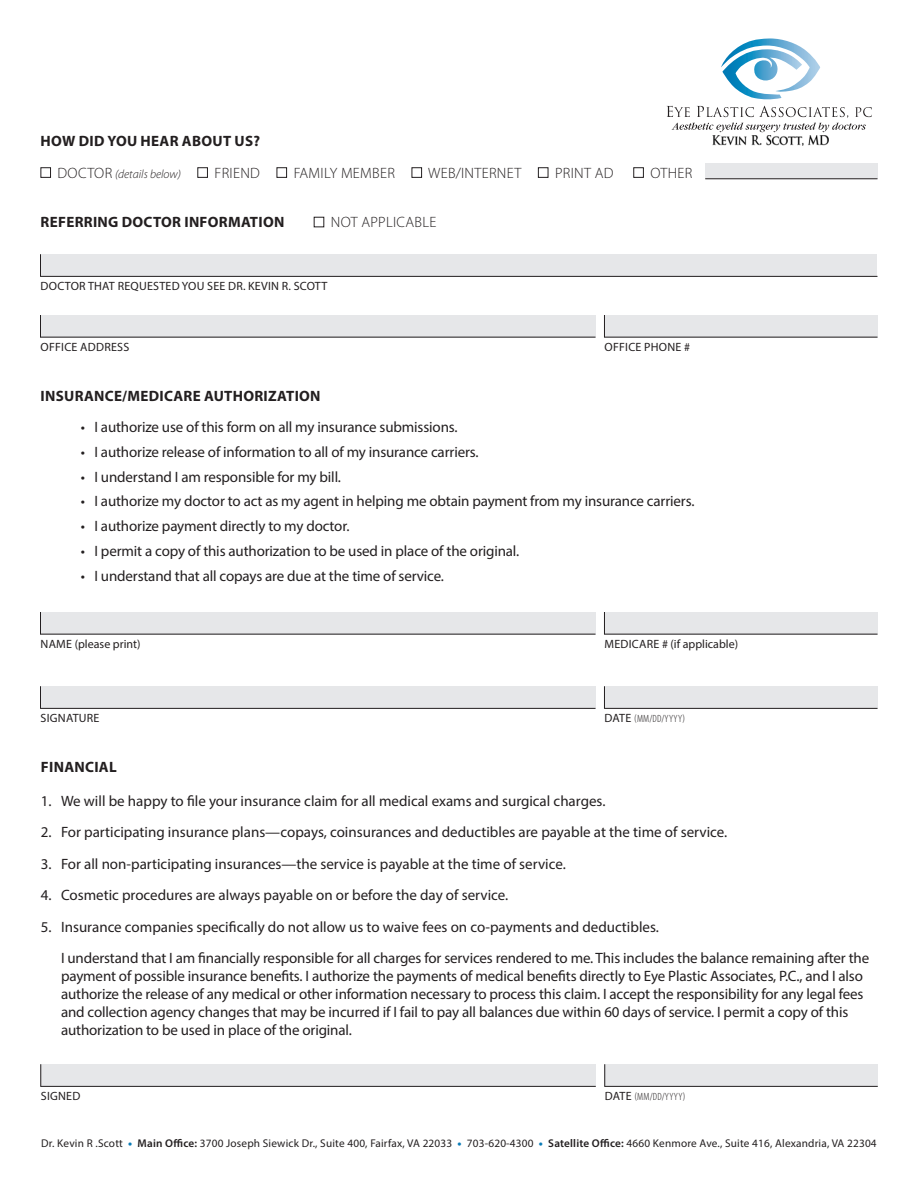
<style>
.page{position:relative;width:918px;height:1188px;background:#fff}
.page>*{position:absolute;margin:0;border:0;box-sizing:border-box;transform-origin:0 0}
.t1{font:15px/18px "Myriad Pro";letter-spacing:-.01em;color:#231f20}
.t2{font:700 15px "Myriad Pro";letter-spacing:.02em;color:#231f20}
.t3{font:300 15px "Myriad Pro";letter-spacing:.02em;color:#231f20}
.t4{font:12px "Myriad Pro";letter-spacing:.02em;color:#231f20}
.t5{font:12px "Myriad Pro";color:#231f20}
.t6{font:italic 300 12px "Myriad Pro";color:#231f20}
.t7{font:11.25px "Myriad Pro";letter-spacing:.015em;color:#231f20}
.t8{font:300 condensed 10.5px "Myriad Pro";letter-spacing:.04em;color:#231f20}
.s1{font-style:normal;font-size:15px}
.s2{font-weight:400;font-stretch:normal;font-size:12px}
.s3{font-weight:900;color:#0a7bb7}
.s4{font-weight:600}
</style>
<div class="page">
<div style="left:40px;top:612px;width:556px;height:22px;background:#e6e7e9"></div>
<svg style="left:40px;top:612px;width:1px;height:22px"></svg>
<hr style="left:40px;top:634px;width:556px;height:1px;background:#231f20">
<div style="left:40px;top:686px;width:556px;height:23px;background:#e6e7e9"></div>
<svg style="left:40px;top:686px;width:1px;height:22px"></svg>
<hr style="left:40px;top:708px;width:556px;height:1px;background:#231f20">
<div style="left:604px;top:686px;width:274px;height:23px;background:#e6e7e9"></div>
<svg style="left:604px;top:686px;width:1px;height:22px"></svg>
<hr style="left:604px;top:708px;width:274px;height:1px;background:#231f20">
<div style="left:604px;top:612px;width:274px;height:22px;background:#e6e7e9"></div>
<svg style="left:604px;top:612px;width:1px;height:22px"></svg>
<hr style="left:604px;top:634px;width:274px;height:1px;background:#231f20">
<div style="left:40px;top:254px;width:838px;height:23px;background:#e6e7e9"></div>
<svg style="left:40px;top:254px;width:1px;height:22px"></svg>
<hr style="left:40px;top:276px;width:838px;height:1px;background:#231f20">
<div style="left:40px;top:315px;width:556px;height:23px;background:#e6e7e9"></div>
<svg style="left:40px;top:315px;width:1px;height:22px"></svg>
<hr style="left:40px;top:337px;width:556px;height:1px;background:#231f20">
<div style="left:604px;top:315px;width:274px;height:23px;background:#e6e7e9"></div>
<svg style="left:604px;top:315px;width:1px;height:22px"></svg>
<hr style="left:604px;top:337px;width:274px;height:1px;background:#231f20">
<div style="left:40px;top:167px;width:11px;height:11px;border:1px solid #231f20"></div>
<div style="left:197px;top:167px;width:11px;height:11px;border:1px solid #231f20"></div>
<div style="left:277px;top:167px;width:10px;height:11px;border:1px solid #231f20"></div>
<div style="left:412px;top:167px;width:10px;height:11px;border:1px solid #231f20"></div>
<div style="left:538px;top:167px;width:10px;height:11px;border:1px solid #231f20"></div>
<div style="left:633px;top:167px;width:11px;height:11px;border:1px solid #231f20"></div>
<div style="left:705px;top:163px;width:173px;height:16px;background:#e6e7e9"></div>
<hr style="left:705px;top:178px;width:173px;height:1px;background:#231f20">
<div style="left:41px;top:1064px;width:555px;height:23px;background:#e6e7e9"></div>
<svg style="left:40px;top:1064px;width:1px;height:23px"></svg>
<hr style="left:41px;top:1086px;width:555px;height:1px;background:#231f20">
<div style="left:605px;top:1064px;width:273px;height:23px;background:#e6e7e9"></div>
<svg style="left:604px;top:1064px;width:1px;height:23px"></svg>
<hr style="left:605px;top:1086px;width:273px;height:1px;background:#231f20">
<svg style="left:721px;top:38px;width:99px;height:62px"></svg>
<svg style="left:667px;top:106px;width:205px;height:26px"></svg>
<img style="left:712px;top:136px;width:116px;height:9px">
<p class="t2" style="left:41px;top:131px;width:221px">HOW DID YOU HEAR ABOUT US?</p>
<p class="t6" style="left:58px;top:167px;width:125px"><span class="s1">DOCTOR</span> (details below)</p>
<p class="t3" style="left:215px;top:164px;width:47px">FRIEND</p>
<p class="t3" style="left:294px;top:164px;width:103px">FAMILY MEMBER</p>
<p class="t3" style="left:428px;top:164px;width:95px">WEB/INTERNET</p>
<p class="t3" style="left:555px;top:164px;width:60px">PRINT AD</p>
<p class="t3" style="left:650px;top:164px;width:43px">OTHER</p>
<p class="t2" style="left:41px;top:212px;width:245px">REFERRING DOCTOR INFORMATION</p>
<p class="t3" style="left:331px;top:213px;width:107px">NOT APPLICABLE</p>
<p class="t4" style="left:41px;top:279px;width:288px">DOCTOR THAT REQUESTED YOU SEE DR. KEVIN R. SCOTT</p>
<p class="t4" style="left:41px;top:340px;width:90px">OFFICE ADDRESS</p>
<p class="t4" style="left:605px;top:340px;width:87px">OFFICE PHONE #</p>
<p class="t2" style="left:41px;top:386px;width:282px">INSURANCE/MEDICARE AUTHORIZATION</p>
<p class="t1" style="left:81px;top:418px;width:378px">• I authorize use of this form on all my insurance submissions.</p>
<p class="t1" style="left:81px;top:442px;width:399px">• I authorize release of information to all of my insurance carriers.</p>
<p class="t1" style="left:81px;top:467px;width:262px">• I understand I am responsible for my bill.</p>
<p class="t1" style="left:81px;top:492px;width:615px">• I authorize my doctor to act as my agent in helping me obtain payment from my insurance carriers.</p>
<p class="t1" style="left:81px;top:517px;width:270px">• I authorize payment directly to my doctor.</p>
<p class="t1" style="left:81px;top:541px;width:440px">• I permit a copy of this authorization to be used in place of the original.</p>
<p class="t1" style="left:81px;top:566px;width:365px">• I understand that all copays are due at the time of service.</p>
<p class="t5" style="left:41px;top:637px;width:101px">NAME (please print)</p>
<p class="t5" style="left:605px;top:637px;width:135px">MEDICARE # (if applicable)</p>
<p class="t4" style="left:41px;top:711px;width:60px">SIGNATURE</p>
<p class="t8" style="left:605px;top:713px;width:82px"><span class="s2">DATE</span> (MM/DD/YYYY)</p>
<p class="t2" style="left:41px;top:757px;width:77px">FINANCIAL</p>
<p class="t1" style="left:41px;top:791px;width:566px">1. We will be happy to file your insurance claim for all medical exams and surgical charges.</p>
<p class="t1" style="left:41px;top:823px;width:688px">2. For participating insurance plans—copays, coinsurances and deductibles are payable at the time of service.</p>
<p class="t1" style="left:41px;top:854px;width:527px">3. For all non-participating insurances—the service is payable at the time of service.</p>
<p class="t1" style="left:41px;top:886px;width:469px">4. Cosmetic procedures are always payable on or before the day of service.</p>
<p class="t1" style="left:61px;top:910px;width:810px;line-height:31.5px;text-indent:-20px">5. Insurance companies specifically do not allow us to waive fees on co-payments and deductibles.<br>I understand that I am financially responsible for all charges for services rendered to me. This includes the balance remaining after the</p>
<p class="t1" style="left:61px;top:967px;width:804px">payment of possible insurance benefits. I authorize the payments of medical benefits directly to Eye Plastic Associates, P.C., and I also authorize the release of any medical or other information necessary to process this claim. I accept the responsibility for any legal fees and collection agency changes that may be incurred if I fail to pay all balances due within 60 days of service. I permit a copy of this authorization to be used in place of the original.</p>
<p class="t4" style="left:41px;top:1089px;width:41px">SIGNED</p>
<p class="t8" style="left:605px;top:1091px;width:82px"><span class="s2">DATE</span> (MM/DD/YYYY)</p>
<p class="t7" style="left:41px;top:1136px;width:837px">Dr. Kevin R .Scott <span class="s3">•</span> <span class="s4">Main Office:</span> 3700 Joseph Siewick Dr., Suite 400, Fairfax, VA 22033 <span class="s3">•</span> 703-620-4300 <span class="s3">•</span> <span class="s4">Satellite Office:</span> 4660 Kenmore Ave., Suite 416, Alexandria, VA 22304</p>
</div>
